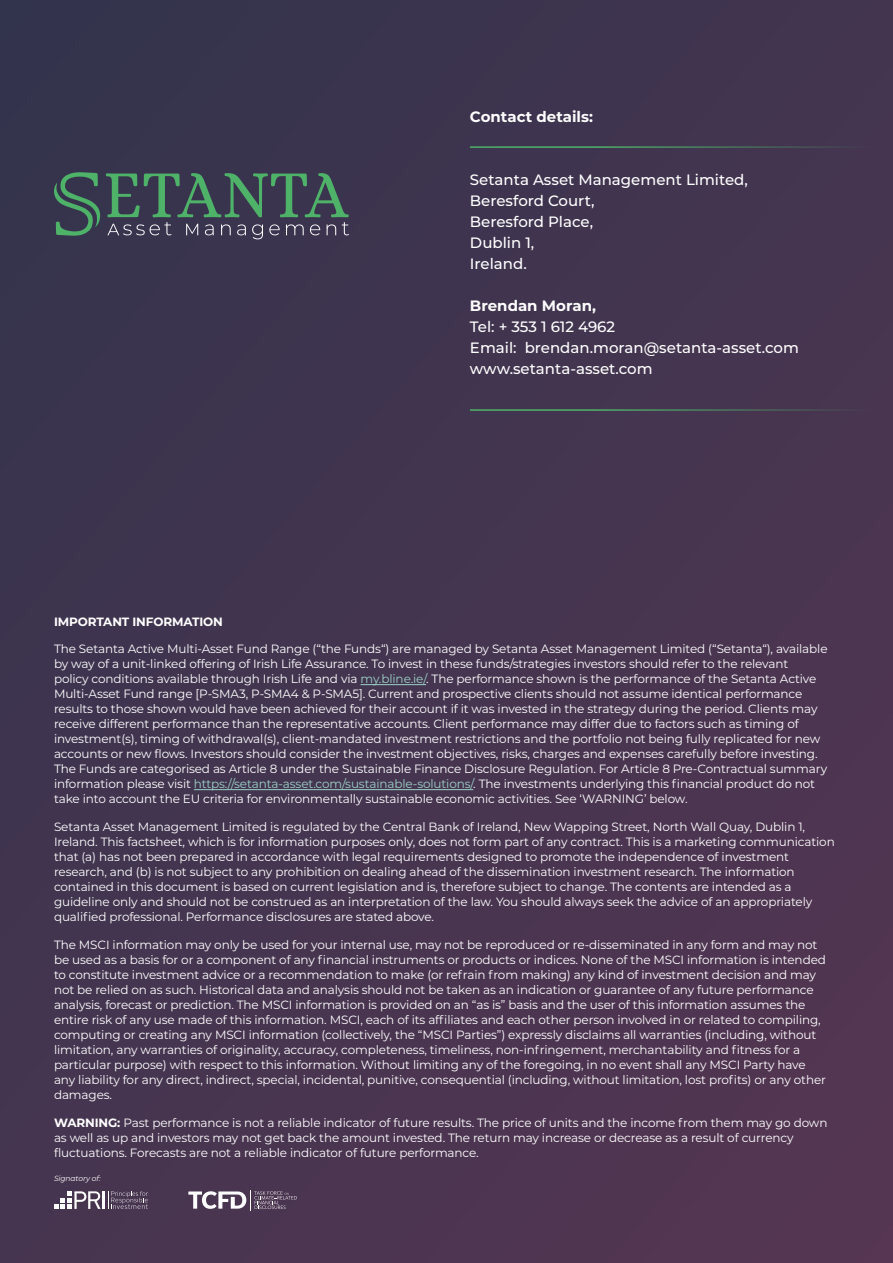
<style>
.page{position:relative;width:893px;height:1263px;background:#fff}
.page>*{position:absolute;margin:0;border:0;box-sizing:border-box;transform-origin:0 0}
.t1{font:500 15px/21px "Montserrat";color:#fff}
.t2{font:700 15px "Montserrat";color:#fff}
.t3{font:12px/15px "Montserrat";letter-spacing:-.01em;color:#fff}
.t4{font:700 12px "Montserrat";letter-spacing:-.01em;color:#fff}
.t5{font:italic 7.5px "Montserrat";letter-spacing:-.01em;color:#fff}
.s1{color:#9bd2c7}
.s2{font-weight:700}
</style>
<div class="page">
<div style="left:0;top:0;width:893px;height:1263px;background:linear-gradient(to right,#3c344e,#4c3551)"></div>
<hr style="left:360px;top:684px;width:66px;height:1px;background:#9bd2c7">
<hr style="left:194px;top:789px;width:279px;height:1px;background:#9bd2c7">
<hr style="left:470px;top:409px;width:423px;height:2px;background:#4fb268">
<hr style="left:470px;top:146px;width:423px;height:2px;background:#4fb268">
<svg style="left:106px;top:173px;width:243px;height:66px;background:#435358"></svg>
<svg style="left:54px;top:172px;width:46px;height:64px;background:#3d5c56"></svg>
<svg style="left:188px;top:1190px;width:109px;height:20px"></svg>
<svg style="left:54px;top:1191px;width:94px;height:18px"></svg>
<p class="t2" style="left:470px;top:106px;width:125px">Contact details:</p>
<p class="t1" style="left:470px;top:169px;width:279px">Setanta Asset Management Limited,<br>Beresford Court,<br>Beresford Place,<br>Dublin 1,<br>Ireland.</p>
<p class="t2" style="left:470px;top:295px;width:128px">Brendan Moran,</p>
<p class="t1" style="left:470px;top:316px;width:330px">Tel: + 353 1 612 4962<br>Email: brendan.moran@setanta-asset.com www.setanta-asset.com</p>
<p class="t4" style="left:54px;top:613px;width:170px">IMPORTANT INFORMATION</p>
<p class="t3" style="left:54px;top:641px;width:775px">The Setanta Active Multi-Asset Fund Range (“the Funds“) are managed by Setanta Asset Management Limited (“Setanta“), available by way of a unit-linked offering of Irish Life Assurance. To invest in these funds/strategies investors should refer to the relevant<br>policy conditions available through Irish Life and via <span class="s1">my.bline.ie/</span>. The performance shown is the performance of the Setanta Active Multi-Asset Fund range [P-SMA3, P-SMA4 &amp; P-SMA5]. Current and prospective clients should not assume identical performance results to those shown would have been achieved for their account if it was invested in the strategy during the period. Clients may receive different performance than the representative accounts. Client performance may differ due to factors such as timing of investment(s), timing of withdrawal(s), client-mandated investment restrictions and the portfolio not being fully replicated for new accounts or new flows. Investors should consider the investment objectives, risks, charges and expenses carefully before investing.<br>The Funds are categorised as Article 8 under the Sustainable Finance Disclosure Regulation. For Article 8 Pre-Contractual summary information please visit <span class="s1">https://setanta-asset.com/sustainable-solutions/</span>. The investments underlying this financial product do not take into account the EU criteria for environmentally sustainable economic activities. See ‘WARNING’ below.</p>
<p class="t3" style="left:54px;top:819px;width:782px">Setanta Asset Management Limited is regulated by the Central Bank of Ireland, New Wapping Street, North Wall Quay, Dublin 1, Ireland. This factsheet, which is for information purposes only, does not form part of any contract. This is a marketing communication that (a) has not been prepared in accordance with legal requirements designed to promote the independence of investment research, and (b) is not subject to any prohibition on dealing ahead of the dissemination investment research. The information contained in this document is based on current legislation and is, therefore subject to change. The contents are intended as a guideline only and should not be construed as an interpretation of the law. You should always seek the advice of an appropriately qualified professional. Performance disclosures are stated above.</p>
<p class="t3" style="left:54px;top:937px;width:773px">The MSCI information may only be used for your internal use, may not be reproduced or re-disseminated in any form and may not be used as a basis for or a component of any financial instruments or products or indices. None of the MSCI information is intended to constitute investment advice or a recommendation to make (or refrain from making) any kind of investment decision and may not be relied on as such. Historical data and analysis should not be taken as an indication or guarantee of any future performance analysis, forecast or prediction. The MSCI information is provided on an “as is” basis and the user of this information assumes the entire risk of any use made of this information. MSCI, each of its affiliates and each other person involved in or related to compiling, computing or creating any MSCI information (collectively, the “MSCI Parties”) expressly disclaims all warranties (including, without limitation, any warranties of originality, accuracy, completeness, timeliness, non-infringement, merchantability and fitness for a particular purpose) with respect to this information. Without limiting any of the foregoing, in no event shall any MSCI Party have any liability for any direct, indirect, special, incidental, punitive, consequential (including, without limitation, lost profits) or any other damages.</p>
<p class="t3" style="left:54px;top:1114px;width:775px"><span class="s2">WARNING:</span> Past performance is not a reliable indicator of future results. The price of units and the income from them may go down as well as up and investors may not get back the amount invested. The return may increase or decrease as a result of currency fluctuations. Forecasts are not a reliable indicator of future performance.</p>
<p class="t5" style="left:54px;top:1173px;width:48px">Signatory of:</p>
</div>
